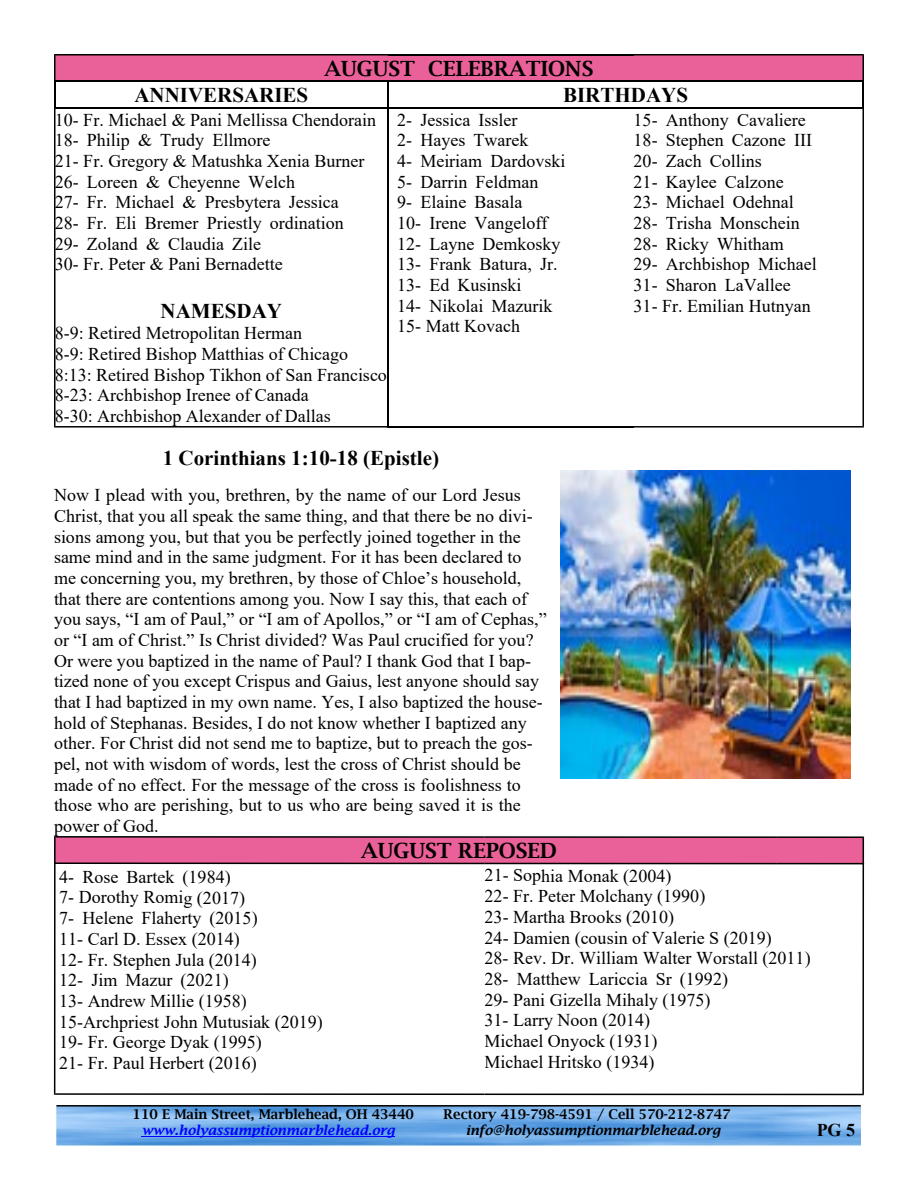
<style>
.page{position:relative;width:918px;height:1188px;background:#fff}
.page>*{position:absolute;margin:0;border:0;box-sizing:border-box;transform-origin:0 0}
.t1{font:700 21px "Times New Roman";color:#000}
.t2{font:600 21px "Lucida Bright";color:#000}
.t3{font:18px/20.7px "Times New Roman";color:#000}
.t4{font:700 18px "Times New Roman";color:#000}
.t5{font:600 13.5px "Lucida Bright";color:#000}
.t6{font:italic 600 13.5px "Lucida Bright";color:#000}
.t7{font:italic 600 13.5px "Lucida Bright";color:#00f}
</style>
<div class="page">
<img style="left:56px;top:1107px;width:805px;height:38px">
<hr style="left:56px;top:1105px;width:805px;height:2px;background:#000">
<hr style="left:142px;top:1136px;width:253px;height:1px;background:#00f">
<div style="left:55px;top:55px;width:808px;height:26px;background:#ea6098"></div>
<hr style="left:388px;top:54px;width:246px;height:2px;background:#000">
<hr style="left:387px;top:80px;width:247px;height:2px;background:#000">
<hr style="left:387px;top:107px;width:247px;height:1px;background:#000">
<hr style="left:387px;top:426px;width:247px;height:2px;background:#000">
<svg style="left:54px;top:54px;width:334px;height:374px"></svg>
<hr style="left:387px;top:80px;width:2px;height:28px;background:#000">
<hr style="left:387px;top:107px;width:2px;height:321px;background:#000">
<svg style="left:634px;top:54px;width:230px;height:28px"></svg>
<hr style="left:862px;top:80px;width:2px;height:28px;background:#000">
<svg style="left:634px;top:107px;width:230px;height:321px"></svg>
<div style="left:55px;top:837px;width:808px;height:27px;background:#ea6098"></div>
<hr style="left:485px;top:836px;width:291px;height:2px;background:#000">
<hr style="left:485px;top:863px;width:291px;height:1px;background:#000">
<hr style="left:485px;top:1094px;width:291px;height:1px;background:#000">
<svg style="left:54px;top:836px;width:431px;height:259px"></svg>
<svg style="left:776px;top:836px;width:88px;height:259px"></svg>
<img style="left:560px;top:470px;width:290px;height:309px">
<p class="t2" style="left:325px;top:60px;width:270px">AUGUST CELEBRATIONS</p>
<p class="t1" style="left:134px;top:88px;width:175px">ANNIVERSARIES</p>
<p class="t1" style="left:563px;top:88px;width:126px">BIRTHDAYS</p>
<p class="t3" style="left:55px;top:111px;width:323px">10- Fr. Michael &amp; Pani Mellissa Chendorain 18- Philip &amp; Trudy Ellmore<br>21- Fr. Gregory &amp; Matushka Xenia Burner 26- Loreen &amp; Cheyenne Welch<br>27- Fr. Michael &amp; Presbytera Jessica<br>28- Fr. Eli Bremer Priestly ordination<br>29- Zoland &amp; Claudia Zile<br>30- Fr. Peter &amp; Pani Bernadette</p>
<p class="t1" style="left:161px;top:304px;width:123px">NAMESDAY</p>
<p class="t3" style="left:55px;top:325px;width:334px">8-9: Retired Metropolitan Herman<br>8-9: Retired Bishop Matthias of Chicago 8:13: Retired Bishop Tikhon of San Francisco 8-23: Archbishop Irenee of Canada<br>8-30: Archbishop Alexander of Dallas</p>
<p class="t3" style="left:397px;top:111px;width:170px">2- Jessica Issler<br>2- Hayes Twarek<br>4- Meiriam Dardovski<br>5- Darrin Feldman<br>9- Elaine Basala<br>10- Irene Vangeloff<br>12- Layne Demkosky<br>13- Frank Batura, Jr.<br>13- Ed Kusinski<br>14- Nikolai Mazurik<br>15- Matt Kovach</p>
<p class="t3" style="left:634px;top:111px;width:185px">15- Anthony Cavaliere<br>18- Stephen Cazone III<br>20- Zach Collins<br>21- Kaylee Calzone<br>23- Michael Odehnal<br>28- Trisha Monschein<br>28- Ricky Whitham<br>29- Archbishop Michael<br>31- Sharon LaVallee<br>31- Fr. Emilian Hutnyan</p>
<p class="t1" style="left:163px;top:450px;width:278px">1 Corinthians 1:10-18 (Epistle)</p>
<p class="t3" style="left:54px;top:487px;width:494px">Now I plead with you, brethren, by the name of our Lord Jesus Christ, that you all speak the same thing, and that there be no divi&shy;sions among you, but that you be perfectly joined together in the same mind and in the same judgment. For it has been declared to me concerning you, my brethren, by those of Chloe’s household, that there are contentions among you. Now I say this, that each of you says, “I am of Paul,” or “I am of Apollos,” or “I am of Cephas,” or “I am of Christ.” Is Christ divided? Was Paul crucified for you?<br>Or were you baptized in the name of Paul? I thank God that I bap&shy;tized none of you except Crispus and Gaius, lest anyone should say that I had baptized in my own name. Yes, I also baptized the house&shy;hold of Stephanas. Besides, I do not know whether I baptized any other. For Christ did not send me to baptize, but to preach the gos&shy;pel, not with wisdom of words, lest the cross of Christ should be made of no effect. For the message of the cross is foolishness to those who are perishing, but to us who are being saved it is the power of God.</p>
<p class="t2" style="left:361px;top:842px;width:197px">AUGUST REPOSED</p>
<p class="t3" style="left:59px;top:868px;width:265px">4- Rose Bartek (1984)<br>7- Dorothy Romig (2017)<br>7- Helene Flaherty (2015)<br>11- Carl D. Essex (2014)<br>12- Fr. Stephen Jula (2014)<br>12- Jim Mazur (2021)<br>13- Andrew Millie (1958)<br>15-Archpriest John Mutusiak (2019)<br>19- Fr. George Dyak (1995)<br>21- Fr. Paul Herbert (2016)</p>
<p class="t3" style="left:485px;top:867px;width:328px">21- Sophia Monak (2004)<br>22- Fr. Peter Molchany (1990)<br>23- Martha Brooks (2010)<br>24- Damien (cousin of Valerie S (2019)<br>28- Rev. Dr. William Walter Worstall (2011)<br>28- Matthew Lariccia Sr (1992)<br>29- Pani Gizella Mihaly (1975)<br>31- Larry Noon (2014)<br>Michael Onyock (1931)<br>Michael Hritsko (1934)</p>
<p class="t5" style="left:133px;top:1109px;width:283px">110 E Main Street, Marblehead, OH 43440</p>
<p class="t5" style="left:443px;top:1109px;width:289px">Rectory 419-798-4591 / Cell 570-212-8747</p>
<p class="t7" style="left:142px;top:1125px;width:255px">www.holyassumptionmarblehead.org</p>
<p class="t6" style="left:466px;top:1125px;width:256px">info@holyassumptionmarblehead.org</p>
<p class="t4" style="left:817px;top:1123px;width:40px">PG 5</p>
</div>
